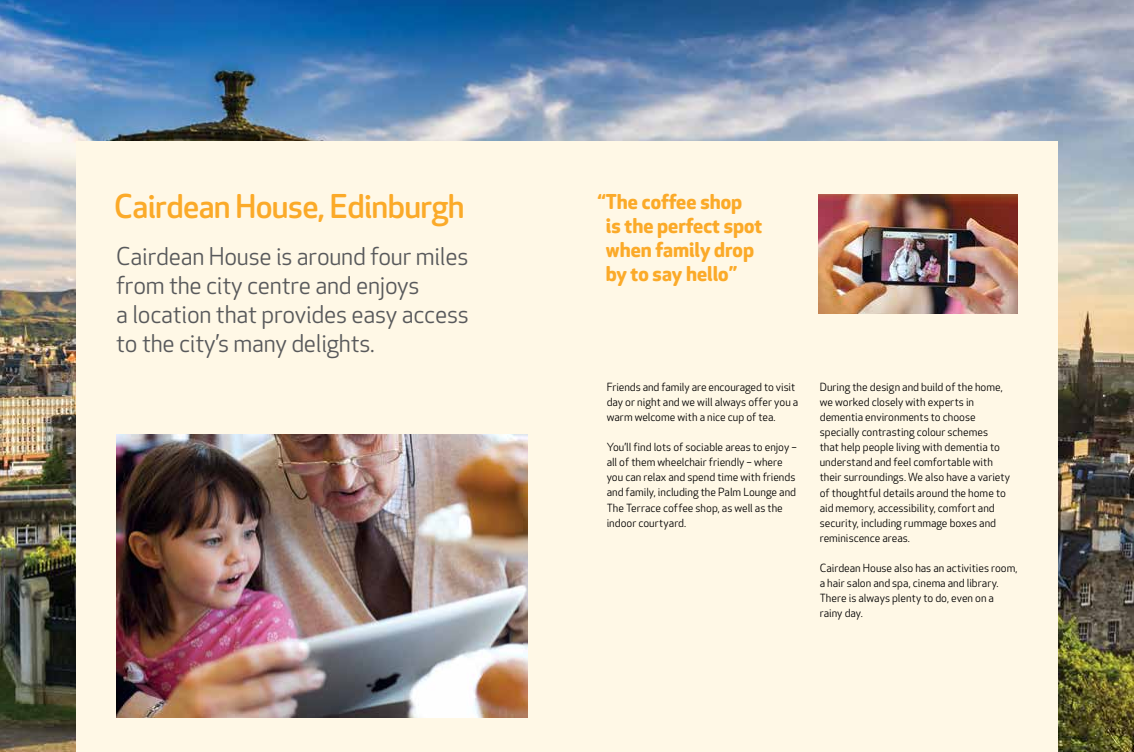
<style>
.page{position:relative;width:1134px;height:752px;background:#fff}
.page>*{position:absolute;margin:0;border:0;box-sizing:border-box;transform-origin:0 0}
.t1{font:500 32px "Apex Rounded";letter-spacing:-.02em;color:#fbaa29}
.t2{font:24px/29px "Apex Rounded";letter-spacing:-.01em;color:#58595b}
.t3{font:700 20px/24px "Apex Rounded";color:#fbaa29}
.t4{font:11px/15px "Apex Rounded";color:#000}
</style>
<div class="page">
<img style="left:0;top:0;width:1134px;height:751px">
<div style="left:77px;top:142px;width:490px;height:609px;background:#fff8e6"></div>
<div style="left:567px;top:142px;width:490px;height:609px;background:#fff8e6"></div>
<img style="left:116px;top:434px;width:411px;height:283px">
<img style="left:819px;top:194px;width:199px;height:119px">
<h1 class="t1" style="left:114px;top:188px;width:352px">Cairdean House, Edinburgh</h1>
<h2 class="t2" style="left:116px;top:242px;width:354px">Cairdean House is around four miles from the city centre and enjoys<br>a location that provides easy access to the city’s many delights.</h2>
<h3 class="t3" style="left:606px;top:190px;width:158px;text-indent:-8px">‘‘The coffee shop<br>is the perfect spot when family drop by to say hello’’</h3>
<p class="t4" style="left:607px;top:380px;width:193px">Friends and family are encouraged to visit day or night and we will always offer you a warm welcome with a nice cup of tea.</p>
<p class="t4" style="left:607px;top:440px;width:192px">You’ll find lots of sociable areas to enjoy – all of them wheelchair friendly – where you can relax and spend time with friends and family, including the Palm Lounge and The Terrace coffee shop, as well as the indoor courtyard.</p>
<p class="t4" style="left:820px;top:380px;width:192px">During the design and build of the home, we worked closely with experts in dementia environments to choose specially contrasting colour schemes<br>that help people living with dementia to understand and feel comfortable with their surroundings. We also have a variety of thoughtful details around the home to aid memory, accessibility, comfort and security, including rummage boxes and reminiscence areas.</p>
<p class="t4" style="left:820px;top:560px;width:199px">Cairdean House also has an activities room, a hair salon and spa, cinema and library.<br>There is always plenty to do, even on a rainy day.</p>
</div>
